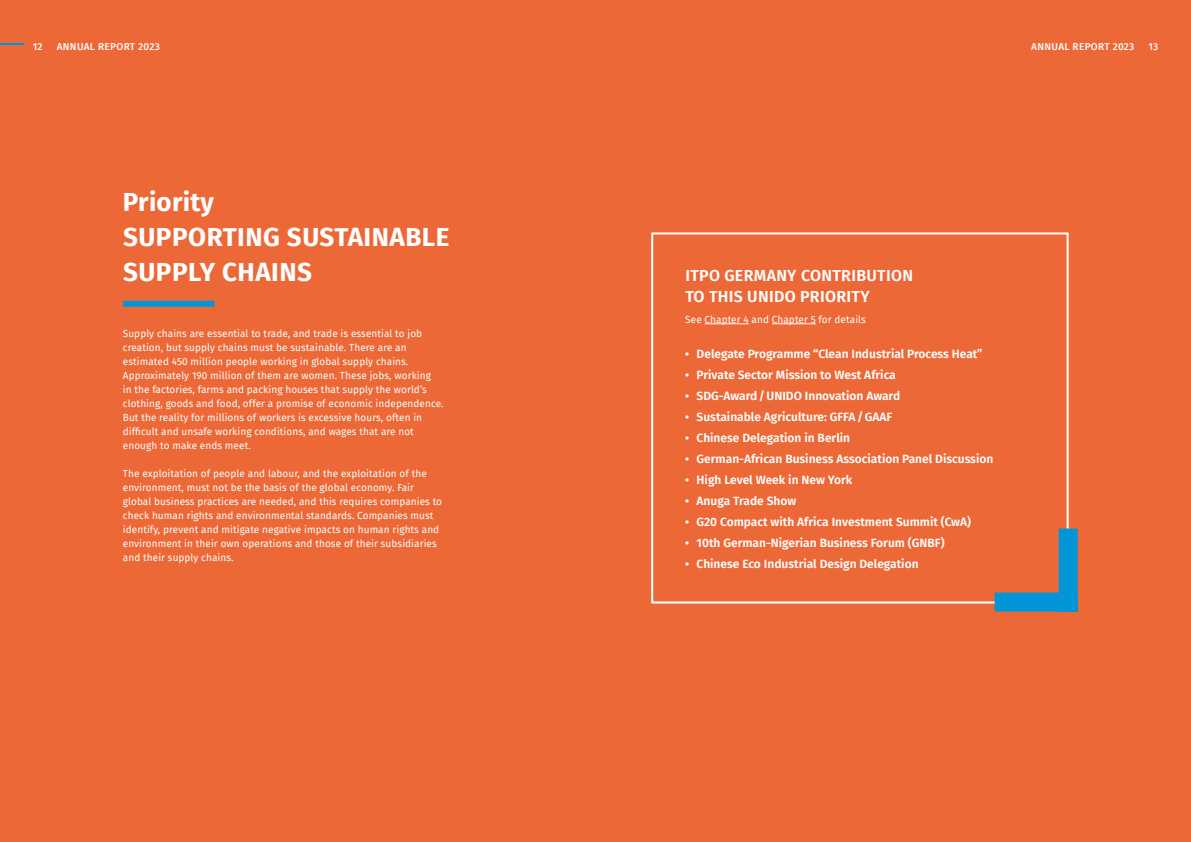
<style>
.page{position:relative;width:1191px;height:842px;background:#ec6837}
.page>*{position:absolute;margin:0;border:0;box-sizing:border-box;transform-origin:0 0}
.t1{font:700 26px/35px "Fira Sans";letter-spacing:.02em;color:#fff}
.t2{font:600 16px/21px "Fira Sans";letter-spacing:.02em;color:#fff}
.t3{font:600 12px "Fira Sans";color:#fff}
.t4{font:10px/14px "Fira Sans";letter-spacing:.01em;color:#fff}
.t5{font:500 10px "Fira Sans";letter-spacing:.035em;color:#fff}
</style>
<div class="page">
<hr style="left:0;top:43px;width:24px;height:2px;background:#0096d8">
<div style="left:123px;top:301px;width:91px;height:6px;background:#0096d8"></div>
<div style="left:651px;top:232px;width:417px;height:371px;border:2px solid #fff"></div>
<hr style="left:704px;top:324px;width:45px;height:1px;background:#fff">
<hr style="left:772px;top:324px;width:44px;height:1px;background:#fff">
<div style="left:994px;top:592px;width:84px;height:19px;background:#0096d8"></div>
<div style="left:1058px;top:528px;width:19px;height:84px;background:#0096d8"></div>
<p class="t5" style="left:33px;top:38px;width:11px">12</p>
<p class="t5" style="left:57px;top:38px;width:104px">ANNUAL REPORT 2023</p>
<p class="t5" style="left:1031px;top:38px;width:104px">ANNUAL REPORT 2023</p>
<p class="t5" style="left:1148px;top:38px;width:11px">13</p>
<h1 class="t1" style="left:123px;top:183px;width:328px">Priority<br>SUPPORTING SUSTAINABLE<br>SUPPLY CHAINS</h1>
<p class="t4" style="left:123px;top:326px;width:322px">Supply chains are essential to trade, and trade is essential to job creation, but supply chains must be sustainable. There are an estimated 450 million people working in global supply chains.<br>Approximately 190 million of them are women. These jobs, working<br>in the factories, farms and packing houses that supply the world’s clothing, goods and food, offer a promise of economic independence.<br>But the reality for millions of workers is excessive hours, often in difficult and unsafe working conditions, and wages that are not enough to make ends meet.</p>
<p class="t4" style="left:123px;top:466px;width:321px">The exploitation of people and labour, and the exploitation of the environment, must not be the basis of the global economy. Fair global business practices are needed, and this requires companies to check human rights and environmental standards. Companies must identify, prevent and mitigate negative impacts on human rights and environment in their own operations and those of their subsidiaries and their supply chains.</p>
<h2 class="t2" style="left:685px;top:264px;width:229px">ITPO GERMANY CONTRIBUTION<br>TO THIS UNIDO PRIORITY</h2>
<p class="t4" style="left:685px;top:312px;width:182px">See Chapter 4 and Chapter 5 for details</p>
<p class="t3" style="left:685px;top:344px;width:299px">• Delegate Programme “Clean Industrial Process Heat”</p>
<p class="t3" style="left:685px;top:365px;width:212px">• Private Sector Mission to West Africa</p>
<p class="t3" style="left:685px;top:386px;width:216px">• SDG-Award/UNIDO Innovation Award</p>
<p class="t3" style="left:685px;top:407px;width:208px">• Sustainable Agriculture: GFFA/GAAF</p>
<p class="t3" style="left:685px;top:428px;width:166px">• Chinese Delegation in Berlin</p>
<p class="t3" style="left:685px;top:449px;width:309px">• German-African Business Association Panel Discussion</p>
<p class="t3" style="left:685px;top:470px;width:168px">• High Level Week in New York</p>
<p class="t3" style="left:685px;top:491px;width:112px">• Anuga Trade Show</p>
<p class="t3" style="left:685px;top:512px;width:287px">• G20 Compact with Africa Investment Summit (CwA)</p>
<p class="t3" style="left:685px;top:533px;width:261px">• 10th German-Nigerian Business Forum (GNBF)</p>
<p class="t3" style="left:685px;top:554px;width:235px">• Chinese Eco Industrial Design Delegation</p>
</div>
